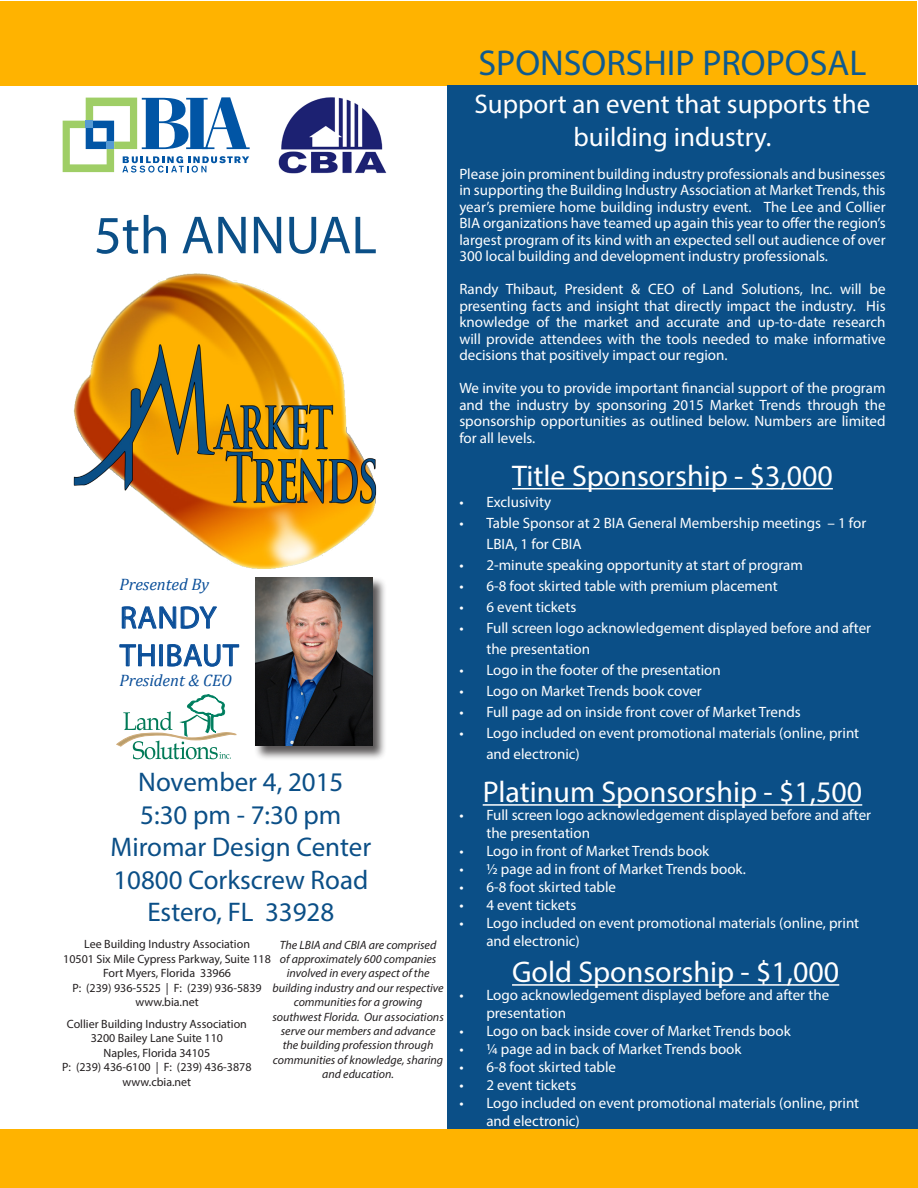
<style>
.page{position:relative;width:918px;height:1188px;background:#fff}
.page>*{position:absolute;margin:0;border:0;box-sizing:border-box;transform-origin:0 0}
.t1{font:54px "Myriad Pro";color:#0b4f87}
.t2{font:36px "Myriad Pro";color:#0e5a90}
.t3{font:31.5px/37.7px "Myriad Pro";letter-spacing:.02em;color:#0b4f99}
.t4{font:30px "Myriad Pro";color:#fff}
.t5{font:27px "Myriad Pro";color:#0b4f87}
.t6{font:27px/32.4px "Myriad Pro";color:#fff;text-align:center}
.t7{font:italic 16.65px "Cambria";color:#0b4f99}
.t8{font:15px/16.5px "Myriad Pro";color:#fff}
.t9{font:italic 12px/14.4px "Myriad Pro";color:#231f20;text-align:center}
.t10{font:12px "Myriad Pro";color:#231f20}
</style>
<div class="page">
<div style="left:1px;top:1px;width:916px;height:84px;background:#ffb300"></div>
<div style="left:447px;top:85px;width:470px;height:1089px;background:#0b4f87"></div>
<hr style="left:512px;top:488px;width:321px;height:1px;background:#fff">
<hr style="left:483px;top:804px;width:379px;height:2px;background:#fff">
<hr style="left:512px;top:984px;width:327px;height:2px;background:#fff">
<svg style="left:121px;top:606px;width:96px;height:23px"></svg>
<svg style="left:119px;top:644px;width:36px;height:23px"></svg>
<div style="left:159px;top:644px;width:4px;height:22px;border:1px solid #0b4f99"></div>
<svg style="left:167px;top:644px;width:73px;height:23px"></svg>
<div style="left:254px;top:577px;width:133px;height:183px;background:#231f20;opacity:.75"></div>
<img style="left:255px;top:578px;width:118px;height:168px">
<svg style="left:117px;top:695px;width:119px;height:64px"></svg>
<img style="left:73px;top:273px;width:304px;height:296px">
<div style="left:0;top:1130px;width:917px;height:58px;background:#ffb300"></div>
<svg style="left:63px;top:97px;width:187px;height:76px"></svg>
<div style="left:86px;top:121px;width:7px;height:7px;background:#569ad3"></div>
<div style="left:107px;top:142px;width:7px;height:7px;background:#569ad3"></div>
<img style="left:278px;top:97px;width:109px;height:77px">
<p class="t1" style="left:94px;top:202px;width:284px">5th ANNUAL</p>
<p class="t7" style="left:120px;top:573px;width:91px">Presented By</p>
<p class="t3" style="left:120px;top:598px;width:120px">RANDY<br>THIBAUT</p>
<p class="t7" style="left:120px;top:668px;width:114px">President &amp; CEO</p>
<p class="t5" style="left:138px;top:766px;width:207px">November 4, 2015</p>
<p class="t5" style="left:140px;top:798px;width:203px">5:30 pm - 7:30 pm</p>
<p class="t5" style="left:110px;top:830px;width:262px">Miromar Design Center</p>
<p class="t5" style="left:113px;top:863px;width:256px">10800 Corkscrew Road</p>
<p class="t5" style="left:147px;top:895px;width:188px">Estero, FL 33928</p>
<p class="t10" style="left:84px;top:937px;width:167px">Lee Building Industry Association</p>
<p class="t10" style="left:63px;top:951px;width:209px">10501 Six Mile Cypress Parkway, Suite 118</p>
<p class="t10" style="left:103px;top:966px;width:129px">Fort Myers, Florida 33966</p>
<p class="t10" style="left:72px;top:980px;width:191px">P: (239) 936-5525 | F: (239) 936-5839</p>
<p class="t10" style="left:135px;top:995px;width:65px">www.bia.net</p>
<p class="t9" style="left:272px;top:937px;width:173px">The LBIA and CBIA are comprised<br>of approximately 600 companies involved in every aspect of the building industry and our respective communities for a growing southwest Florida. Our associations serve our members and advance the building profession through communities of knowledge, sharing and education.</p>
<p class="t10" style="left:67px;top:1017px;width:182px">Collier Building Industry Association</p>
<p class="t10" style="left:91px;top:1031px;width:134px">3200 Bailey Lane Suite 110</p>
<p class="t10" style="left:104px;top:1045px;width:108px">Naples, Florida 34105</p>
<p class="t10" style="left:62px;top:1060px;width:191px">P: (239) 436-6100 | F: (239) 436-3878</p>
<p class="t10" style="left:123px;top:1074px;width:70px">www.cbia.net</p>
<p class="t2" style="left:478px;top:41px;width:390px">SPONSORSHIP PROPOSAL</p>
<p class="t6" style="left:475px;top:87px;width:397px">Support an event that supports the building industry.</p>
<p class="t8" style="left:459px;top:165px;width:428px;text-align:justify">Please join prominent building industry professionals and businesses in supporting the Building Industry Association at Market Trends, this year’s premiere home building industry event. The Lee and Collier BIA organizations have teamed up again this year to offer the region’s largest program of its kind with an expected sell out audience of over 300 local building and development industry professionals.</p>
<p class="t8" style="left:459px;top:281px;width:428px;text-align:justify">Randy Thibaut, President &amp; CEO of Land Solutions, Inc. will be presenting facts and insight that directly impact the industry. His knowledge of the market and accurate and up-to-date research will provide attendees with the tools needed to make informative decisions that positively impact our region.</p>
<p class="t8" style="left:459px;top:380px;width:428px;text-align:justify">We invite you to provide important financial support of the program and the industry by sponsoring 2015 Market Trends through the sponsorship opportunities as outlined below. Numbers are limited for all levels.</p>
<p class="t4" style="left:512px;top:457px;width:322px">Title Sponsorship - $3,000</p>
<p class="t8" style="left:459px;top:493px;width:93px">• Exclusivity</p>
<p class="t8" style="left:486px;top:512px;width:381px;line-height:21px;text-indent:-27px">• Table Sponsor at 2 BIA General Membership meetings – 1 for<br>LBIA, 1 for CBIA</p>
<p class="t8" style="left:459px;top:556px;width:345px">• 2-minute speaking opportunity at start of program</p>
<p class="t8" style="left:459px;top:577px;width:320px">• 6-8 foot skirted table with premium placement</p>
<p class="t8" style="left:459px;top:598px;width:119px">• 6 event tickets</p>
<p class="t8" style="left:486px;top:617px;width:386px;line-height:21px;text-indent:-27px">• Full screen logo acknowledgement displayed before and after the presentation</p>
<p class="t8" style="left:459px;top:661px;width:263px">• Logo in the footer of the presentation</p>
<p class="t8" style="left:459px;top:682px;width:244px">• Logo on Market Trends book cover</p>
<p class="t8" style="left:459px;top:703px;width:343px">• Full page ad on inside front cover of Market Trends</p>
<p class="t8" style="left:486px;top:722px;width:374px;line-height:21px;text-indent:-27px">• Logo included on event promotional materials (online, print and electronic)</p>
<p class="t4" style="left:483px;top:773px;width:381px">Platinum Sponsorship - $1,500</p>
<p class="t8" style="left:486px;top:806px;width:386px;line-height:18px;text-indent:-27px">• Full screen logo acknowledgement displayed before and after the presentation</p>
<p class="t8" style="left:459px;top:842px;width:251px">• Logo in front of Market Trends book</p>
<p class="t8" style="left:459px;top:860px;width:288px">• ½ page ad in front of Market Trends book.</p>
<p class="t8" style="left:459px;top:878px;width:158px">• 6-8 foot skirted table</p>
<p class="t8" style="left:459px;top:896px;width:119px">• 4 event tickets</p>
<p class="t8" style="left:486px;top:914px;width:374px;line-height:18px;text-indent:-27px">• Logo included on event promotional materials (online, print and electronic)</p>
<p class="t4" style="left:512px;top:953px;width:329px">Gold Sponsorship - $1,000</p>
<p class="t8" style="left:486px;top:986px;width:344px;line-height:18px;text-indent:-27px">• Logo acknowledgement displayed before and after the presentation</p>
<p class="t8" style="left:459px;top:1022px;width:333px">• Logo on back inside cover of Market Trends book</p>
<p class="t8" style="left:459px;top:1040px;width:284px">• ¼ page ad in back of Market Trends book</p>
<p class="t8" style="left:459px;top:1058px;width:158px">• 6-8 foot skirted table</p>
<p class="t8" style="left:459px;top:1076px;width:119px">• 2 event tickets</p>
<p class="t8" style="left:486px;top:1094px;width:374px;line-height:18px;text-indent:-27px">• Logo included on event promotional materials (online, print and electronic)</p>
</div>
